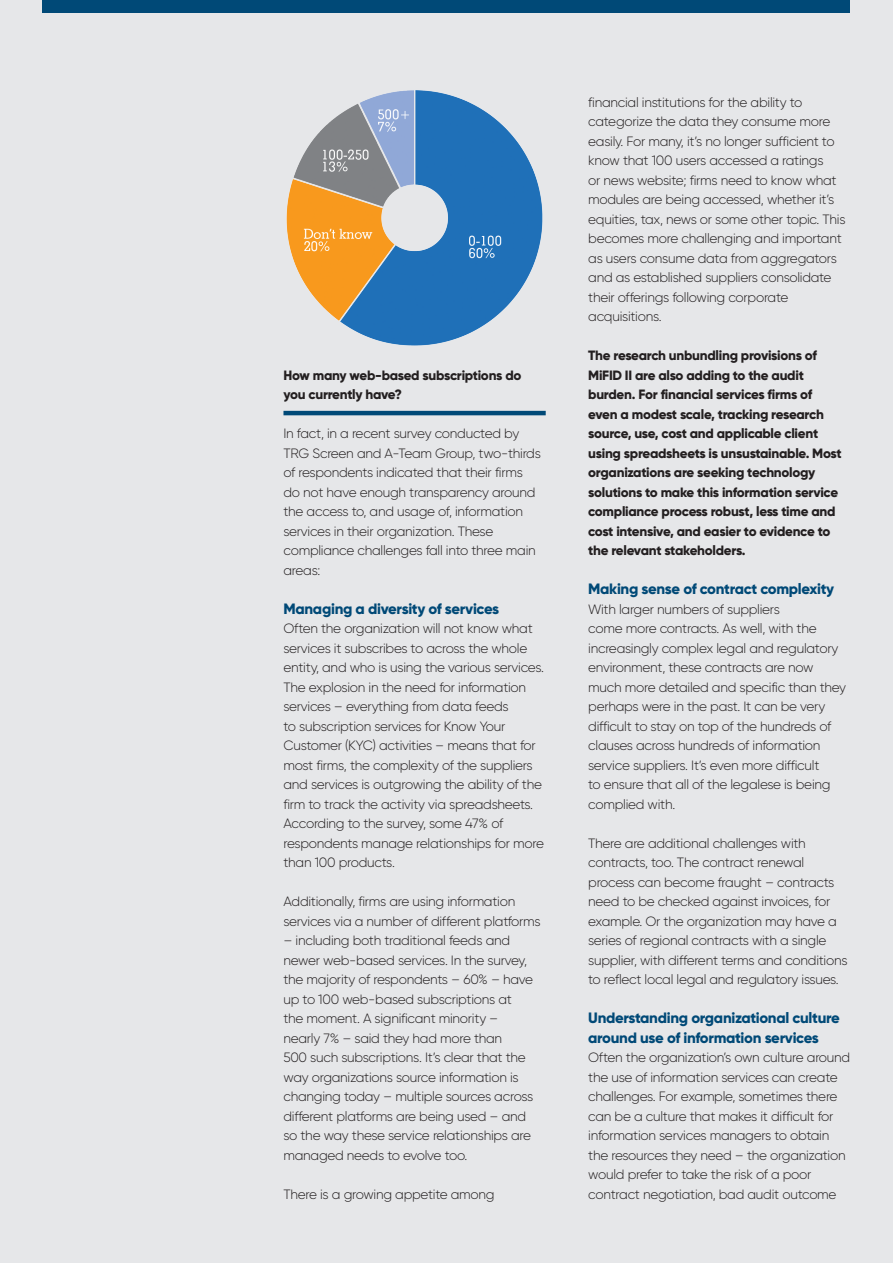
<style>
.page{position:relative;width:893px;height:1263px;background:#e6e7e9}
.page>*{position:absolute;margin:0;border:0;box-sizing:border-box;transform-origin:0 0}
.Kop{font:800 15px/19.5px "Gilroy";letter-spacing:-.02em;color:#004977}
.Kop-2{font:300 13.5px/19.5px "Gilroy";letter-spacing:-.02em;color:#231f20}
.Kop-3{font:800 13.5px/19.5px "Gilroy";letter-spacing:-.02em;color:#231f20}
.Tekst{font:300 13.5px/19.5px "Gilroy";letter-spacing:-.02em;color:#231f20}
.Tekst-2{font:800 13.5px/19.5px "Gilroy";letter-spacing:-.02em;color:#231f20}
</style>
<div class="page">
<div style="left:43px;top:0;width:807px;height:13px;background:#004977"></div>
<img style="left:286px;top:90px;width:257px;height:256px">
<hr style="left:283px;top:411px;width:263px;height:4px;background:#004977">
<p class="Tekst-2" style="left:283px;top:365px;width:240px">How many web-based subscriptions do you currently have?</p>
<p class="Tekst" style="left:283px;top:423px;width:259px">In fact, in a recent survey conducted by TRG Screen and A-Team Group, two-thirds of respondents indicated that their firms do not have enough transparency around the access to, and usage of, information services in their organization. These compliance challenges fall into three main areas:</p>
<p class="Kop" style="left:283px;top:599px;width:217px">Managing a diversity of services</p>
<p class="Kop-2" style="left:283px;top:618px;width:262px">Often the organization will not know what services it subscribes to across the whole entity, and who is using the various services.<br>The explosion in the need for information services – everything from data feeds<br>to subscription services for Know Your Customer (KYC) activities – means that for most firms, the complexity of the suppliers and services is outgrowing the ability of the firm to track the activity via spreadsheets.<br>According to the survey, some 47% of respondents manage relationships for more than 100 products.</p>
<p class="Kop-2" style="left:283px;top:891px;width:259px">Additionally, firms are using information services via a number of different platforms</p>
<p class="Kop-2" style="left:283px;top:930px;width:251px">– including both traditional feeds and newer web-based services. In the survey, the majority of respondents – 60% – have up to 100 web-based subscriptions at the moment. A significant minority – nearly 7% – said they had more than<br>500 such subscriptions. It’s clear that the way organizations source information is changing today – multiple sources across different platforms are being used – and so the way these service relationships are managed needs to evolve too.</p>
<p class="Kop-2" style="left:283px;top:1184px;width:213px">There is a growing appetite among</p>
<p class="Kop-2" style="left:588px;top:92px;width:259px">financial institutions for the ability to categorize the data they consume more easily. For many, it’s no longer sufficient to know that 100 users accessed a ratings<br>or news website; firms need to know what modules are being accessed, whether it’s equities, tax, news or some other topic. This becomes more challenging and important as users consume data from aggregators and as established suppliers consolidate their offerings following corporate acquisitions.</p>
<p class="Kop-3" style="left:588px;top:346px;width:255px">The research unbundling provisions of MiFID II are also adding to the audit burden. For financial services firms of even a modest scale, tracking research source, use, cost and applicable client using spreadsheets is unsustainable. Most organizations are seeking technology solutions to make this information service compliance process robust, less time and cost intensive, and easier to evidence to the relevant stakeholders.</p>
<p class="Kop" style="left:588px;top:579px;width:247px">Making sense of contract complexity</p>
<p class="Kop-2" style="left:588px;top:599px;width:259px">With larger numbers of suppliers<br>come more contracts. As well, with the increasingly complex legal and regulatory environment, these contracts are now much more detailed and specific than they perhaps were in the past. It can be very difficult to stay on top of the hundreds of clauses across hundreds of information service suppliers. It’s even more difficult<br>to ensure that all of the legalese is being complied with.</p>
<p class="Kop-2" style="left:588px;top:833px;width:261px">There are additional challenges with contracts, too. The contract renewal process can become fraught – contracts need to be checked against invoices, for example. Or the organization may have a series of regional contracts with a single supplier, with different terms and conditions to reflect local legal and regulatory issues.</p>
<p class="Kop" style="left:588px;top:1008px;width:253px">Understanding organizational culture around use of information services</p>
<p class="Kop-2" style="left:588px;top:1047px;width:264px">Often the organization’s own culture around the use of information services can create challenges. For example, sometimes there can be a culture that makes it difficult for information services managers to obtain the resources they need – the organization would prefer to take the risk of a poor contract negotiation, bad audit outcome</p>
</div>
